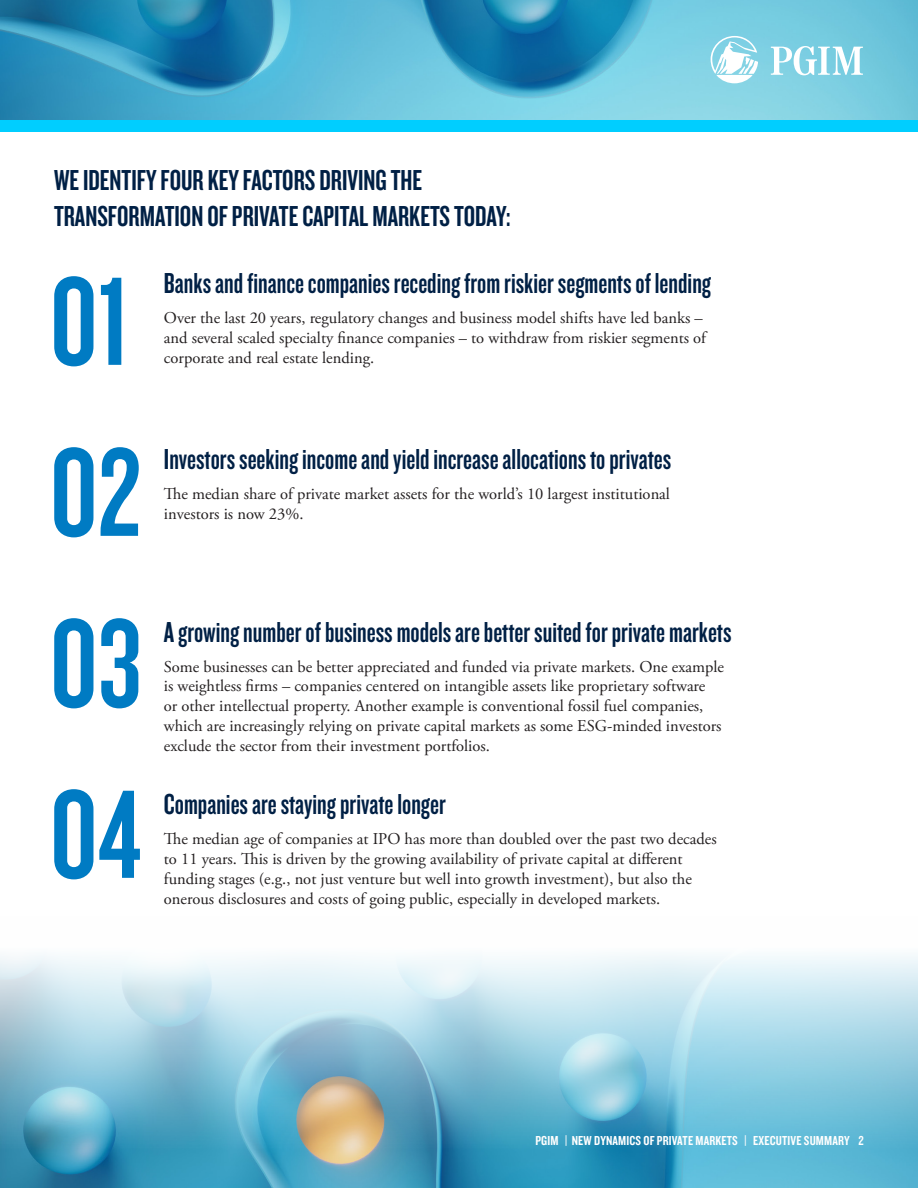
<style>
.page{position:relative;width:918px;height:1188px;background:#fff}
.page>*{position:absolute;margin:0;border:0;box-sizing:border-box;transform-origin:0 0}
.t1{font:130.8px "Knockout 48 Featherweight";color:#007bc3}
.t2{font:30px/36px "Knockout HTF48 Featherweight";color:#002045}
.t3{font:16.5px/19.8px "Adobe Garamond Pro";color:#231f20}
.t4{font:13.5px "Knockout HTF49 Liteweight";letter-spacing:.01em;color:#fff}
</style>
<div class="page">
<img style="left:0;top:0;width:918px;height:120px">
<img style="left:0;top:954px;width:918px;height:234px">
<svg style="left:711px;top:36px;width:47px;height:47px"></svg>
<svg style="left:771px;top:46px;width:92px;height:29px"></svg>
<div style="left:0;top:120px;width:918px;height:12px;background:#00ceff"></div>
<p class="t2" style="left:54px;top:163px;width:458px">WE IDENTIFY FOUR KEY FACTORS DRIVING THE<br>TRANSFORMATION OF PRIVATE CAPITAL MARKETS TODAY:</p>
<p class="t1" style="left:50px;top:242px;width:82px">01</p>
<p class="t2" style="left:164px;top:266px;width:549px">Banks and finance companies receding from riskier segments of lending</p>
<p class="t3" style="left:164px;top:309px;width:544px">Over the last 20 years, regulatory changes and business model shifts have led banks – and several scaled specialty finance companies – to withdraw from riskier segments of corporate and real estate lending.</p>
<p class="t1" style="left:50px;top:413px;width:93px">02</p>
<p class="t2" style="left:164px;top:441px;width:509px">Investors seeking income and yield increase allocations to privates</p>
<p class="t3" style="left:164px;top:484px;width:508px">The median share of private market assets for the world’s 10 largest institutional investors is now 23%.</p>
<p class="t1" style="left:50px;top:584px;width:94px">03</p>
<p class="t1" style="left:50px;top:755px;width:93px">04</p>
<p class="t2" style="left:164px;top:614px;width:569px">A growing number of business models are better suited for private markets</p>
<p class="t3" style="left:164px;top:657px;width:562px">Some businesses can be better appreciated and funded via private markets. One example is weightless firms – companies centered on intangible assets like proprietary software<br>or other intellectual property. Another example is conventional fossil fuel companies, which are increasingly relying on private capital markets as some ESG-minded investors exclude the sector from their investment portfolios.</p>
<p class="t2" style="left:164px;top:787px;width:284px">Companies are staying private longer</p>
<p class="t3" style="left:164px;top:830px;width:554px">The median age of companies at IPO has more than doubled over the past two decades to 11 years. This is driven by the growing availability of private capital at different funding stages (e.g., not just venture but well into growth investment), but also the onerous disclosures and costs of going public, especially in developed markets.</p>
<p class="t4" style="left:535px;top:1133px;width:330px">PGIM | NEW DYNAMICS OF PRIVATE MARKETS | EXECUTIVE SUMMARY 2</p>
</div>
